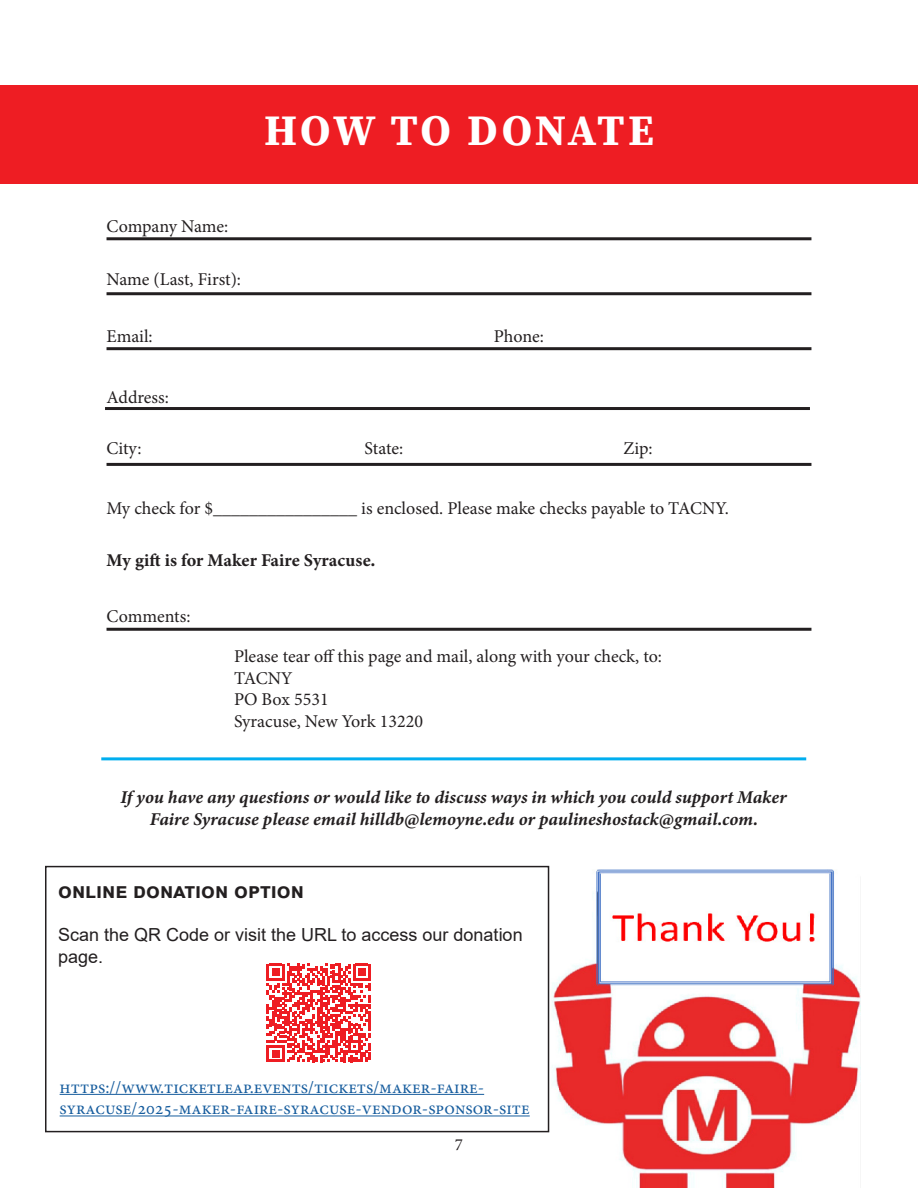
<style>
.page{position:relative;width:918px;height:1188px;background:#fff}
.page>*{position:absolute;margin:0;border:0;box-sizing:border-box;transform-origin:0 0}
.Headline_-_32pt_Bold{font:700 43.35px "Source Serif Pro";letter-spacing:.06em;color:#fff}
.t1{font:700 21px "Arial";color:#231f20}
.t2{font:18px "Minion Pro";color:#231f20}
.t3{font:italic 18px/21.6px "Minion Variable Concept";color:#231f20;text-align:center}
.t4{font:18px/21.6px "Minion Pro";color:#175d9e}
.t5{font:18px/21.6px "Arial";color:#231f20}
.t6{font:18px "Minion Variable Concept";color:#231f20}
.t7{font:16.95px "Minion Pro";color:#231f20}
</style>
<div class="page">
<div style="left:0;top:85px;width:918px;height:99px;background:#ee1d23"></div>
<hr style="left:107px;top:292px;width:704px;height:3px;background:#231f20">
<hr style="left:107px;top:347px;width:704px;height:3px;background:#231f20">
<hr style="left:107px;top:237px;width:704px;height:3px;background:#231f20">
<hr style="left:105px;top:407px;width:705px;height:3px;background:#231f20">
<hr style="left:107px;top:463px;width:704px;height:3px;background:#231f20">
<hr style="left:107px;top:628px;width:704px;height:3px;background:#231f20">
<hr style="left:101px;top:757px;width:705px;height:3px;background:#00aeef">
<img style="left:544px;top:870px;width:316px;height:318px">
<hr style="left:60px;top:1094px;width:424px;height:1px;background:#175d9e">
<hr style="left:60px;top:1116px;width:470px;height:1px;background:#175d9e">
<svg style="left:267px;top:964px;width:104px;height:98px"></svg>
<div style="left:45px;top:866px;width:504px;height:266px;border:2px solid #231f20"></div>
<p class="Headline_-_32pt_Bold" style="left:264px;top:101px;width:391px">HOW TO DONATE</p>
<p class="t2" style="left:107px;top:214px;width:123px">Company Name:</p>
<p class="t2" style="left:107px;top:267px;width:136px">Name (Last, First):</p>
<p class="t2" style="left:107px;top:324px;width:48px">Email:</p>
<p class="t2" style="left:494px;top:324px;width:52px">Phone:</p>
<p class="t2" style="left:107px;top:385px;width:64px">Address:</p>
<p class="t2" style="left:107px;top:437px;width:37px">City:</p>
<p class="t2" style="left:365px;top:437px;width:40px">State:</p>
<p class="t2" style="left:623px;top:437px;width:31px">Zip:</p>
<p class="t2" style="left:107px;top:496px;width:624px">My check for $________________ is enclosed. Please make checks payable to TACNY.</p>
<p class="t6" style="left:107px;top:547px;width:270px">My gift is for Maker Faire Syracuse.</p>
<p class="t2" style="left:107px;top:605px;width:85px">Comments:</p>
<p class="t2" style="left:234px;top:644px;width:430px">Please tear off this page and mail, along with your check, to:</p>
<p class="t2" style="left:234px;top:666px;width:60px">TACNY</p>
<p class="t2" style="left:234px;top:688px;width:96px">PO Box 5531</p>
<p class="t2" style="left:234px;top:709px;width:190px">Syracuse, New York 13220</p>
<p class="t3" style="left:121px;top:787px;width:668px">If you have any questions or would like to discuss ways in which you could support Maker<br>Faire Syracuse please email hilldb@lemoyne.edu or paulineshostack@gmail.com.</p>
<p class="t1" style="left:58px;top:876px;width:247px">Online Donation Option</p>
<p class="t5" style="left:58px;top:924px;width:466px">Scan the QR Code or visit the URL to access our donation page.</p>
<p class="t4" style="left:60px;top:1076px;width:472px">https://www.ticketleap.events/tickets/maker-faire&shy;syracuse/2025-maker-faire-syracuse-vendor-sponsor-site</p>
<p class="t7" style="left:455px;top:1134px;width:10px">7</p>
</div>
